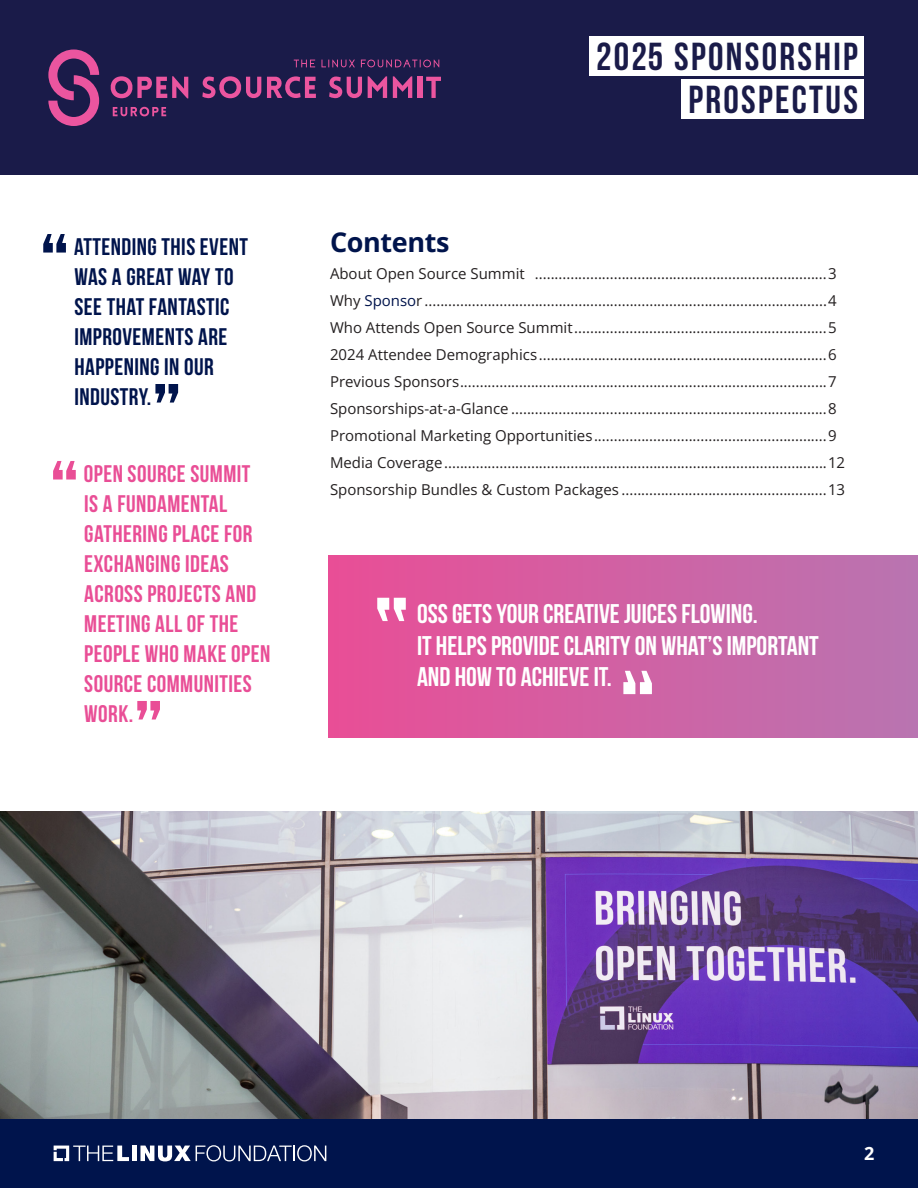
<style>
.page{position:relative;width:918px;height:1188px;background:#fff}
.page>*{position:absolute;margin:0;border:0;box-sizing:border-box;transform-origin:0 0}
.PULL_QUOTE{font:90px "Bebas Neue";color:#00144c}
.PULL_QUOTE-2{font:90px "Bebas Neue";color:#e94e96}
.t1{font:39px/43.5px "Bebas Neue";letter-spacing:.06em;color:#1a1b49;text-align:right}
.t2{font:700 27px/31.5px "Bebas Neue";color:#fff}
.t3{font:700 27px "Open Sans";letter-spacing:-.015em;color:#00144c}
.PULL_QUOTE-3{font:24px/30px "Bebas Neue";letter-spacing:.02em;color:#e94e96}
.PULL_QUOTE-4{font:24px/30px "Bebas Neue";letter-spacing:.02em;color:#00144c}
.t4{font:700 18px "Open Sans";color:#fff}
.t5{font:15px "Open Sans";color:#231f20}
.s1{color:#00144c}
</style>
<div class="page">
<div style="left:0;top:1105px;width:918px;height:83px;background:#00144c"></div>
<div style="left:0;top:0;width:918px;height:175px;background:#1a1b49"></div>
<div style="left:589px;top:36px;width:275px;height:40px;background:#fff"></div>
<div style="left:682px;top:80px;width:182px;height:39px;background:#fff"></div>
<div style="left:132px;top:1146px;width:5px;height:15px;background:#fff"></div>
<svg style="left:140px;top:1145px;width:186px;height:16px"></svg>
<svg style="left:54px;top:1146px;width:75px;height:15px"></svg>
<svg style="left:48px;top:50px;width:51px;height:76px"></svg>
<svg style="left:110px;top:76px;width:78px;height:22px"></svg>
<svg style="left:202px;top:76px;width:59px;height:23px"></svg>
<svg style="left:267px;top:76px;width:49px;height:22px"></svg>
<svg style="left:329px;top:76px;width:33px;height:23px"></svg>
<svg style="left:368px;top:76px;width:19px;height:22px"></svg>
<svg style="left:393px;top:76px;width:19px;height:22px"></svg>
<hr style="left:418px;top:77px;width:4px;height:21px;background:#eb559f">
<svg style="left:426px;top:77px;width:15px;height:21px"></svg>
<svg style="left:113px;top:107px;width:53px;height:10px"></svg>
<svg style="left:294px;top:60px;width:21px;height:7px"></svg>
<svg style="left:321px;top:60px;width:34px;height:7px"></svg>
<svg style="left:361px;top:60px;width:78px;height:7px"></svg>
<div style="left:328px;top:555px;width:590px;height:183px;background:linear-gradient(to right,#e94e96,#b974b1)"></div>
<svg style="left:377px;top:598px;width:29px;height:23px"></svg>
<svg style="left:623px;top:671px;width:29px;height:23px"></svg>
<img style="left:0;top:812px;width:918px;height:307px">
<p class="PULL_QUOTE" style="left:40px;top:217px;width:31px">“</p>
<p class="PULL_QUOTE-4" style="left:74px;top:231px;width:175px">ATTENDING THIS EVENT<br>WAS A GREAT WAY TO<br>SEE THAT FANTASTIC<br>IMPROVEMENTS ARE<br>HAPPENING IN OUR<br>INDUSTRY.</p>
<p class="PULL_QUOTE" style="left:152px;top:367px;width:31px">”</p>
<p class="PULL_QUOTE-2" style="left:50px;top:444px;width:31px">“</p>
<p class="PULL_QUOTE-3" style="left:84px;top:458px;width:188px">OPEN SOURCE SUMMIT<br>IS A FUNDAMENTAL<br>GATHERING PLACE FOR<br>EXCHANGING IDEAS<br>ACROSS PROJECTS AND<br>MEETING ALL OF THE<br>PEOPLE WHO MAKE OPEN<br>SOURCE COMMUNITIES<br>WORK.</p>
<p class="PULL_QUOTE-2" style="left:134px;top:684px;width:31px">”</p>
<h2 class="t1" style="left:596px;top:34px;width:264px">2025 SPONSORSHIP<br>PROSPECTUS</h2>
<p class="t3" style="left:330px;top:224px;width:121px">Contents</p>
<p class="t5" style="left:330px;top:264px;width:508px">About Open Source Summit ..........................................................................3</p>
<p class="t5" style="left:330px;top:291px;width:508px">Why <span class="s1">Sponso</span>r ......................................................................................................4</p>
<p class="t5" style="left:330px;top:318px;width:508px">Who Attends Open Source Summit................................................................5</p>
<p class="t5" style="left:330px;top:345px;width:508px">2024 Attendee Demographics.........................................................................6</p>
<p class="t5" style="left:330px;top:372px;width:508px">Previous Sponsors.............................................................................................7</p>
<p class="t5" style="left:330px;top:399px;width:508px">Sponsorships-at-a-Glance ................................................................................8</p>
<p class="t5" style="left:330px;top:426px;width:508px">Promotional Marketing Opportunities...........................................................9</p>
<p class="t5" style="left:330px;top:453px;width:517px">Media Coverage.................................................................................................12</p>
<p class="t5" style="left:330px;top:480px;width:517px">Sponsorship Bundles &amp; Custom Packages ....................................................13</p>
<p class="t2" style="left:417px;top:598px;width:403px">OSS GETS YOUR CREATIVE JUICES FLOWING.<br>IT HELPS PROVIDE CLARITY ON WHAT’S IMPORTANT<br>AND HOW TO ACHIEVE IT.</p>
<p class="t4" style="left:864px;top:1141px;width:12px">2</p>
</div>
